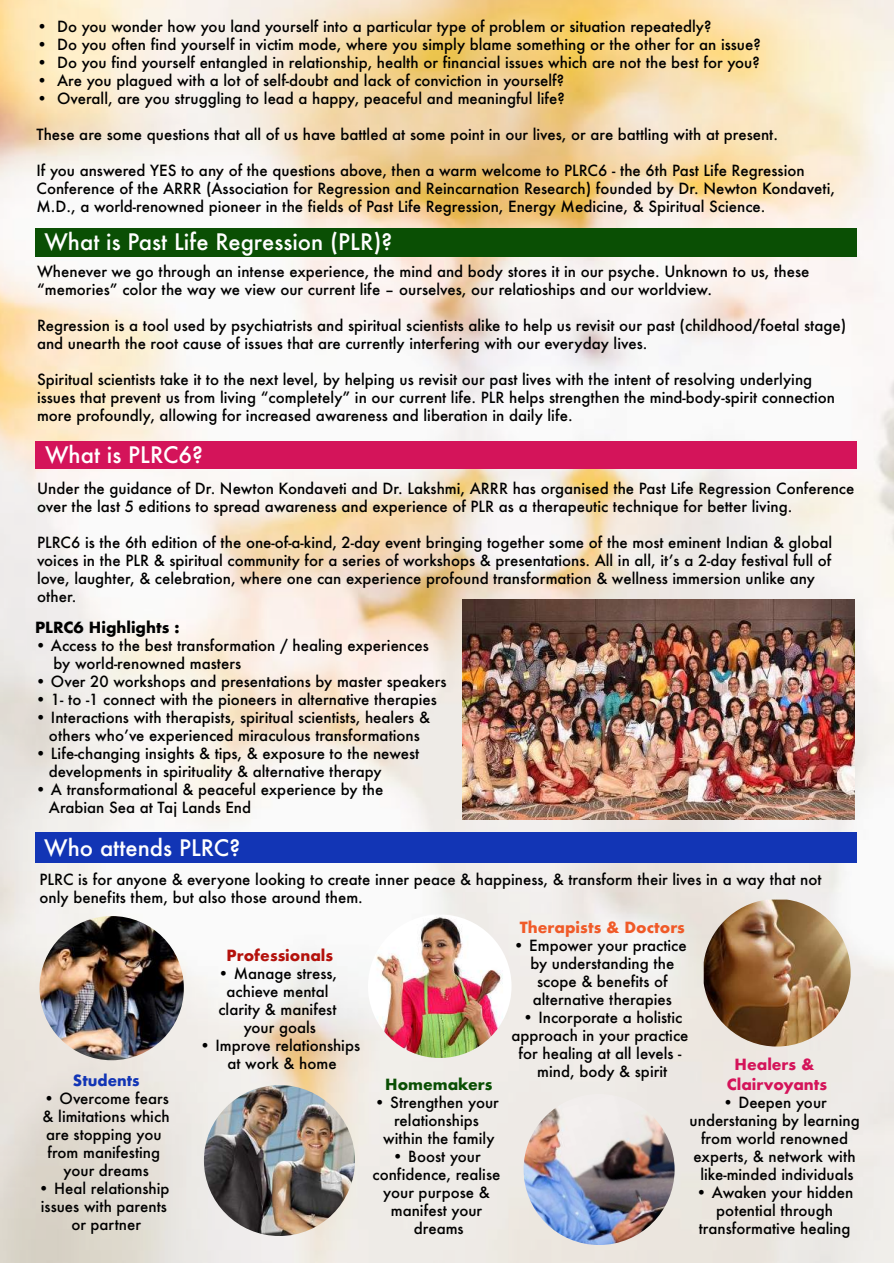
<style>
.page{position:relative;width:894px;height:1263px;background:#fff}
.page>*{position:absolute;margin:0;border:0;box-sizing:border-box;transform-origin:0 0}
.t1{font:500 22.2px "Futura";color:#fff}
.t2{font:500 15px/18px "Futura";color:#000;text-align:center}
.t3{font:700 15px/20.1px "Futura";color:#d4145a;text-align:center}
.t4{font:700 15px "Futura";color:#f05a28}
.t5{font:700 15px "Futura";color:#000}
.t6{font:700 15px "Futura";color:#b4120c}
.t7{font:700 15px "Futura";color:#0a4f04}
.t8{font:700 15px "Futura";color:#1235b5}
</style>
<div class="page">
<img style="left:0;top:0;width:893px;height:1263px">
<div style="left:35px;top:832px;width:821px;height:30px;background:#1235b5"></div>
<div style="left:35px;top:441px;width:821px;height:28px;background:#d4145a"></div>
<div style="left:35px;top:228px;width:821px;height:28px;background:#0a4f04"></div>
<img style="left:39px;top:916px;width:145px;height:144px;border-radius:72px">
<img style="left:368px;top:914px;width:143px;height:144px;border-radius:72px">
<img style="left:523px;top:1094px;width:151px;height:151px">
<img style="left:703px;top:899px;width:147px;height:147px">
<img style="left:462px;top:600px;width:392px;height:219px">
<img style="left:204px;top:1085px;width:151px;height:151px;border-radius:75px">
<p class="t2" style="left:36px;top:17px;width:676px">• Do you wonder how you land yourself into a particular type of problem or situation repeatedly?</p>
<p class="t2" style="left:36px;top:35px;width:725px">• Do you often find yourself in victim mode, where you simply blame something or the other for an issue?</p>
<p class="t2" style="left:36px;top:53px;width:724px">• Do you find yourself entangled in relationship, health or financial issues which are not the best for you?</p>
<p class="t2" style="left:36px;top:71px;width:528px">• Are you plagued with a lot of self-doubt and lack of conviction in yourself?</p>
<p class="t2" style="left:36px;top:89px;width:529px">• Overall, are you struggling to lead a happy, peaceful and meaningful life?</p>
<p class="t2" style="left:36px;top:125px;width:742px">These are some questions that all of us have battled at some point in our lives, or are battling with at present.</p>
<p class="t2" style="left:36px;top:161px;width:799px;text-align:left">If you answered YES to any of the questions above, then a warm welcome to PLRC6 - the 6th Past Life Regression<br>Conference of the ARRR (Association for Regression and Reincarnation Research) founded by Dr. Newton Kondaveti,<br>M.D., a world-renowned pioneer in the fields of Past Life Regression, Energy Medicine, &amp; Spiritual Science.</p>
<h1 class="t1" style="left:44px;top:226px;width:349px">What is Past Life Regression (PLR)?</h1>
<p class="t2" style="left:37px;top:262px;width:773px;text-align:left">Whenever we go through an intense experience, the mind and body stores it in our psyche. Unknown to us, these “memories” color the way we view our current life – ourselves, our relatioships and our worldview.</p>
<p class="t2" style="left:37px;top:316px;width:810px;text-align:left">Regression is a tool used by psychiatrists and spiritual scientists alike to help us revisit our past (childhood/foetal stage) and unearth the root cause of issues that are currently interfering with our everyday lives.</p>
<p class="t2" style="left:37px;top:370px;width:799px;text-align:left">Spiritual scientists take it to the next level, by helping us revisit our past lives with the intent of resolving underlying issues that prevent us from living “completely” in our current life. PLR helps strengthen the mind-body-spirit connection more profoundly, allowing for increased awareness and liberation in daily life.</p>
<h1 class="t1" style="left:45px;top:439px;width:159px">What is PLRC6?</h1>
<p class="t2" style="left:37px;top:479px;width:818px;text-align:left">Under the guidance of Dr. Newton Kondaveti and Dr. Lakshmi, ARRR has organised the Past Life Regression Conference over the last 5 editions to spread awareness and experience of PLR as a therapeutic technique for better living.</p>
<p class="t2" style="left:37px;top:533px;width:796px;text-align:left">PLRC6 is the 6th edition of the one-of-a-kind, 2-day event bringing together some of the most eminent Indian &amp; global voices in the PLR &amp; spiritual community for a series of workshops &amp; presentations. All in all, itʼs a 2-day festival full of love, laughter, &amp; celebration, where one can experience profound transformation &amp; wellness immersion unlike any other.</p>
<p class="t5" style="left:35px;top:616px;width:146px">PLRC6 Highlights :</p>
<p class="t2" style="left:54px;top:636px;width:376px;text-align:left;text-indent:-19px">• Access to the best transformation / healing experiences by world-renowned masters</p>
<p class="t2" style="left:35px;top:672px;width:413px">• Over 20 workshops and presentations by master speakers</p>
<p class="t2" style="left:35px;top:690px;width:403px">• 1- to -1 connect with the pioneers in alternative therapies</p>
<p class="t2" style="left:35px;top:708px;width:396px">• Interactions with therapists, spiritual scientists, healers &amp; others whoʼve experienced miraculous transformations</p>
<p class="t2" style="left:49px;top:744px;width:372px;text-align:left;text-indent:-14px">• Life-changing insights &amp; tips, &amp; exposure to the newest developments in spirituality &amp; alternative therapy</p>
<p class="t2" style="left:49px;top:780px;width:336px;text-align:left;text-indent:-14px">• A transformational &amp; peaceful experience by the<br>Arabian Sea at Taj Lands End</p>
<h1 class="t1" style="left:44px;top:832px;width:197px">Who attends PLRC?</h1>
<p class="t2" style="left:39px;top:869px;width:783px;text-align:left">PLRC is for anyone &amp; everyone looking to create inner peace &amp; happiness, &amp; transform their lives in a way that not only benefits them, but also those around them.</p>
<p class="t8" style="left:73px;top:1069px;width:68px">Students</p>
<p class="t2" style="left:43px;top:1088px;width:129px">• Overcome fears &amp; limitations which are stopping you from manifesting your dreams</p>
<p class="t2" style="left:38px;top:1178px;width:133px">• Heal relationship issues with parents or partner</p>
<p class="t6" style="left:226px;top:945px;width:108px">Professionals</p>
<p class="t2" style="left:218px;top:964px;width:121px">• Manage stress, achieve mental clarity &amp; manifest your goals</p>
<p class="t2" style="left:199px;top:1036px;width:162px">• Improve relationships at work &amp; home</p>
<p class="t7" style="left:385px;top:1073px;width:109px">Homemakers</p>
<p class="t2" style="left:374px;top:1093px;width:126px">• Strengthen your relationships within the family</p>
<p class="t2" style="left:372px;top:1147px;width:129px">• Boost your confidence, realise your purpose &amp; manifest your dreams</p>
<p class="t4" style="left:519px;top:916px;width:166px">Therapists &amp; Doctors</p>
<p class="t2" style="left:513px;top:936px;width:175px">• Empower your practice by understanding the scope &amp; benefits of alternative therapies</p>
<p class="t2" style="left:511px;top:1008px;width:178px">• Incorporate a holistic approach in your practice for healing at all levels - mind, body &amp; spirit</p>
<p class="t3" style="left:726px;top:1054px;width:102px">Healers &amp;<br>Clairvoyants</p>
<p class="t2" style="left:689px;top:1093px;width:171px">• Deepen your understaning by learning from world renowned experts, &amp; network with like-minded individuals</p>
<p class="t2" style="left:695px;top:1183px;width:159px">• Awaken your hidden potential through transformative healing</p>
</div>
